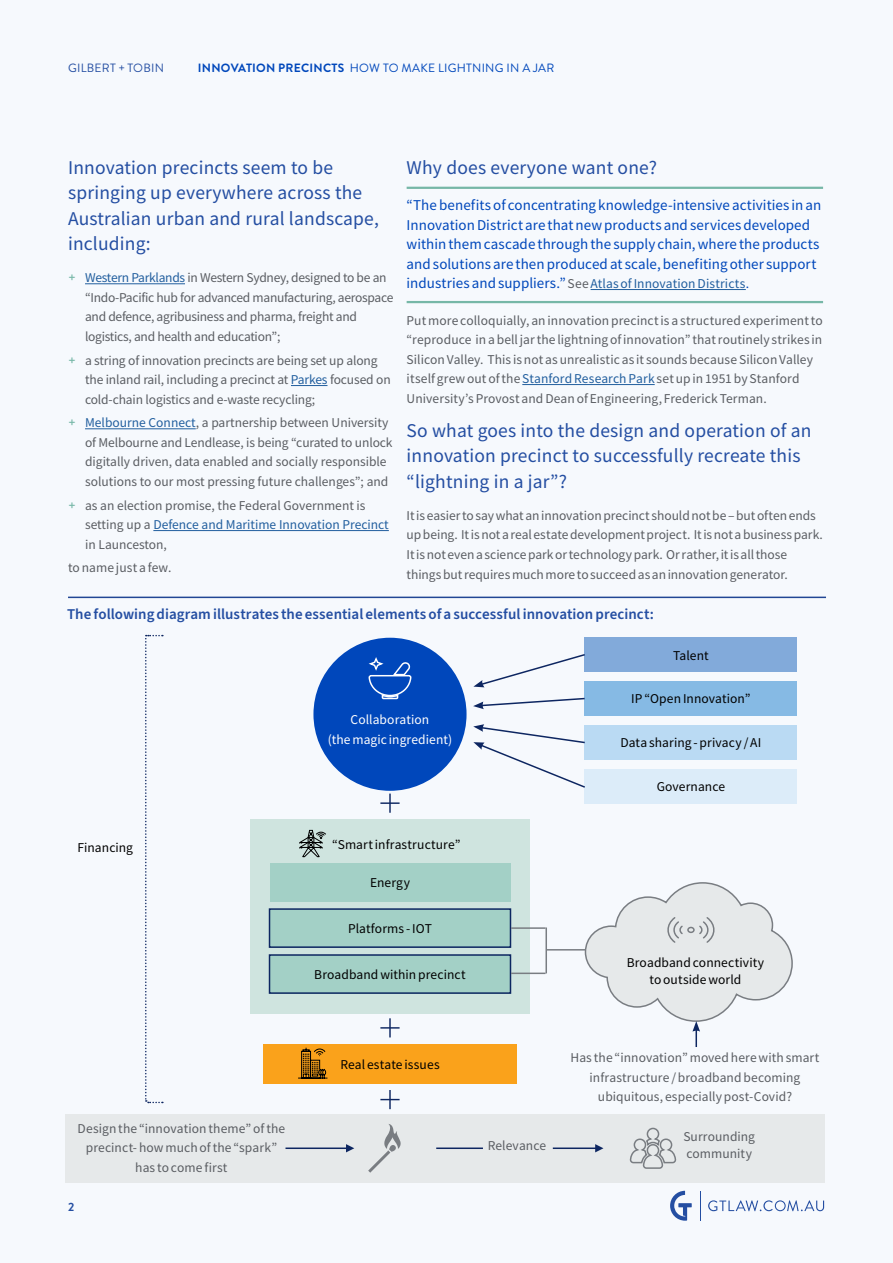
<style>
.page{position:relative;width:893px;height:1263px;background:#f6f9fd}
.page>*{position:absolute;margin:0;border:0;box-sizing:border-box;transform-origin:0 0}
.Primary_paragraph_Po{font:19.5px/25.5px "Source Sans Pro";letter-spacing:.01em;color:#244ea2}
.pull_out_paragraph{font:15px/19.5px "Source Sans Pro";letter-spacing:.005em;color:#0047bb}
.Lead_in_paragraph{font:600 15px "Source Sans Pro";letter-spacing:.005em;color:#244ea2}
.Body_copy_Pos{font:13.5px/19.5px "Source Sans Pro";color:#5a5d62}
.Body_copy_Pos-2{font:13.5px/19.5px "Source Sans Pro";letter-spacing:-.02em;color:#5a5d62}
.Body_Copy_Rev{font:13.5px "Source Sans Pro";letter-spacing:.01em;color:#000}
.pull_out_paragraph-2{font:13.5px "Source Sans Pro";letter-spacing:.01em;color:#215e9e}
.Body_copy_Pos-3{font:13.5px/16.5px "Source Sans Pro";letter-spacing:.005em;color:#000;text-align:center}
.Body_Copy_Rev-2{font:13.5px/19.5px "Source Sans Pro";letter-spacing:.005em;color:#fff;text-align:center}
.t1{font:12px "Brandon Grotesque";letter-spacing:.02em;color:#0047bb}
.t2{font:12px "Brandon Grotesque";letter-spacing:.02em;color:#244ea2}
.t3{font:700 12px "Brandon Grotesque";color:#244ea2}
.s1{font-weight:700}
.s2{font-family:"Brandon Grotesque";font-weight:500;color:#76b7a7}
.s3{color:#215e9e}
.s4{font-size:15px;color:#0047bb}
.s5{color:#5a5d62}
.s6{color:#0047bb}
</style>
<div class="page">
<hr style="left:700px;top:1191px;width:1px;height:30px;background:#244ea2">
<svg style="left:708px;top:1200px;width:116px;height:11px"></svg>
<hr style="left:85px;top:283px;width:100px;height:1px;background:#215e9e">
<hr style="left:291px;top:385px;width:36px;height:1px;background:#215e9e">
<hr style="left:85px;top:428px;width:111px;height:1px;background:#215e9e">
<hr style="left:153px;top:530px;width:236px;height:1px;background:#215e9e">
<svg style="left:145px;top:635px;width:18px;height:468px"></svg>
<hr style="left:407px;top:187px;width:416px;height:2px;background:#76b7a7">
<hr style="left:407px;top:301px;width:416px;height:2px;background:#76b7a7">
<hr style="left:591px;top:289px;width:155px;height:1px;background:#215e9e">
<hr style="left:522px;top:384px;width:133px;height:1px;background:#215e9e">
<hr style="left:547px;top:949px;width:41px;height:1px;background:#797d82">
<div style="left:66px;top:1114px;width:759px;height:68px;background:#e6e9ea"></div>
<div style="left:250px;top:819px;width:280px;height:194px;background:#cfe4df"></div>
<div style="left:313px;top:638px;width:154px;height:153px;background:#0047bb;border-radius:50%"></div>
<div style="left:269px;top:909px;width:241px;height:38px;background:#a3d0c6"></div>
<div style="left:269px;top:908px;width:242px;height:40px;border:2px solid #0d2661"></div>
<div style="left:269px;top:863px;width:241px;height:38px;background:#a3d0c6"></div>
<div style="left:263px;top:1044px;width:254px;height:40px;background:#faa21b"></div>
<div style="left:269px;top:955px;width:241px;height:38px;background:#a3d0c6"></div>
<div style="left:269px;top:954px;width:242px;height:40px;border:2px solid #0d2661"></div>
<hr style="left:389px;top:793px;width:2px;height:20px;background:#0d2661">
<hr style="left:380px;top:802px;width:20px;height:2px;background:#0d2661">
<svg style="left:380px;top:1018px;width:20px;height:19px"></svg>
<svg style="left:380px;top:1090px;width:20px;height:19px"></svg>
<hr style="left:511px;top:927px;width:34px;height:2px;background:#797d82">
<hr style="left:511px;top:972px;width:34px;height:2px;background:#797d82">
<hr style="left:545px;top:927px;width:2px;height:46px;background:#797d82">
<hr style="left:285px;top:1147px;width:67px;height:2px;background:#0d2661">
<hr style="left:436px;top:1147px;width:47px;height:2px;background:#0d2661">
<hr style="left:553px;top:1147px;width:46px;height:2px;background:#0d2661">
<svg style="left:346px;top:1144px;width:8px;height:8px"></svg>
<svg style="left:595px;top:1144px;width:8px;height:8px"></svg>
<svg style="left:629px;top:1127px;width:63px;height:94px"></svg>
<svg style="left:368px;top:1124px;width:33px;height:49px"></svg>
<div style="left:585px;top:637px;width:212px;height:35px;background:#82aada"></div>
<div style="left:585px;top:725px;width:212px;height:34px;background:#badaf3"></div>
<div style="left:585px;top:681px;width:212px;height:35px;background:#86bae4"></div>
<div style="left:585px;top:769px;width:212px;height:34px;background:#dcecf9"></div>
<svg style="left:473px;top:653px;width:112px;height:34px"></svg>
<svg style="left:473px;top:724px;width:114px;height:65px"></svg>
<svg style="left:473px;top:697px;width:112px;height:12px"></svg>
<svg style="left:368px;top:657px;width:44px;height:43px"></svg>
<svg style="left:584px;top:882px;width:209px;height:165px"></svg>
<svg style="left:298px;top:1047px;width:30px;height:32px"></svg>
<svg style="left:299px;top:830px;width:27px;height:27px"></svg>
<hr style="left:68px;top:597px;width:758px;height:1px;background:#214694">
<p class="t2" style="left:68px;top:60px;width:97px">GILBERT + TOBIN</p>
<p class="t1" style="left:198px;top:60px;width:358px"><span class="s1">INNOVATION PRECINCTS</span> HOW TO MAKE LIGHTNING IN A JAR</p>
<p class="Primary_paragraph_Po" style="left:68px;top:154px;width:312px">Innovation precincts seem to be springing up everywhere across the<br>Australian urban and rural landscape, including:</p>
<p class="Body_copy_Pos-2" style="left:85px;top:268px;width:310px;text-indent:-17px"><span class="s2">+</span> <span class="s3">Western Parklands</span> in Western Sydney, designed to be an “Indo-Pacific hub for advanced manufacturing, aerospace and defence, agribusiness and pharma, freight and logistics, and health and education”;</p>
<p class="Body_copy_Pos" style="left:85px;top:350px;width:307px;text-indent:-17px"><span class="s2">+</span> a string of innovation precincts are being set up along the inland rail, including a precinct at <span class="s3">Parkes</span> focused on cold-chain logistics and e-waste recycling;</p>
<p class="Body_copy_Pos" style="left:85px;top:413px;width:309px;text-indent:-17px"><span class="s2">+</span> <span class="s3">Melbourne Connect</span>, a partnership between University of Melbourne and Lendlease, is being “curated to unlock digitally driven, data enabled and socially responsible solutions to our most pressing future challenges”; and</p>
<p class="Body_copy_Pos" style="left:85px;top:495px;width:305px;text-indent:-17px"><span class="s2">+</span> as an election promise, the Federal Government is setting up a <span class="s3">Defence and Maritime Innovation Precinct </span>in Launceston,</p>
<p class="Body_copy_Pos" style="left:68px;top:558px;width:105px">to name just a few.</p>
<p class="Lead_in_paragraph" style="left:67px;top:604px;width:588px">The following diagram illustrates the essential elements of a successful innovation precinct:</p>
<p class="Primary_paragraph_Po" style="left:407px;top:154px;width:252px">Why does everyone want one?</p>
<p class="pull_out_paragraph" style="left:407px;top:195px;width:416px">“The benefits of concentrating knowledge-intensive activities in an Innovation District are that new products and services developed within them cascade through the supply chain, where the products and solutions are then produced at scale, benefiting other support</p>
<p class="pull_out_paragraph-2" style="left:407px;top:275px;width:344px"><span class="s4">industries and suppliers.”</span> <span class="s5">See</span> Atlas of Innovation Districts<span class="s6">.</span></p>
<p class="Body_copy_Pos" style="left:407px;top:310px;width:417px">Put more colloquially, an innovation precinct is a structured experiment to “reproduce in a bell jar the lightning of innovation” that routinely strikes in Silicon Valley. This is not as unrealistic as it sounds because Silicon Valley itself grew out of the <span class="s3">Stanford Research Park</span> set up in 1951 by Stanford University’s Provost and Dean of Engineering, Frederick Terman.</p>
<p class="Primary_paragraph_Po" style="left:407px;top:417px;width:406px">So what goes into the design and operation of an innovation precinct to successfully recreate this “lightning in a jar”?</p>
<p class="Body_copy_Pos" style="left:407px;top:506px;width:418px">It is easier to say what an innovation precinct should not be – but often ends up being. It is not a real estate development project. It is not a business park.<br>It is not even a science park or technology park. Or rather, it is all those things but requires much more to succeed as an innovation generator.</p>
<p class="Body_Copy_Rev" style="left:673px;top:646px;width:37px">Talent</p>
<p class="Body_copy_Pos-3" style="left:77px;top:839px;width:57px">Financing</p>
<p class="Body_copy_Pos" style="left:78px;top:1118px;width:209px;text-align:center">Design the “innovation theme” of the precinct- how much of the “spark” has to come first</p>
<p class="t3" style="left:68px;top:1199px;width:8px">2</p>
<p class="Body_Copy_Rev-2" style="left:328px;top:710px;width:126px">Collaboration<br>(the magic ingredient)</p>
<p class="Body_Copy_Rev" style="left:332px;top:836px;width:130px">“Smart infrastructure”</p>
<p class="Body_Copy_Rev" style="left:370px;top:874px;width:41px">Energy</p>
<p class="Body_Copy_Rev" style="left:348px;top:920px;width:85px">Platforms - IOT</p>
<p class="Body_Copy_Rev" style="left:631px;top:690px;width:121px">IP “Open Innovation”</p>
<p class="Body_Copy_Rev" style="left:620px;top:734px;width:142px">Data sharing - privacy / AI</p>
<p class="Body_Copy_Rev" style="left:657px;top:778px;width:70px">Governance</p>
<p class="Body_Copy_Rev" style="left:314px;top:966px;width:153px">Broadband within precinct</p>
<p class="Body_copy_Pos-3" style="left:627px;top:954px;width:139px">Broadband connectivity to outside world</p>
<p class="Body_Copy_Rev" style="left:340px;top:1056px;width:101px">Real estate issues</p>
<p class="Body_copy_Pos" style="left:571px;top:1048px;width:250px;text-align:center">Has the “innovation” moved here with smart infrastructure / broadband becoming ubiquitous, especially post-Covid?</p>
<p class="Body_copy_Pos" style="left:488px;top:1135px;width:60px">Relevance</p>
<p class="Body_copy_Pos" style="left:683px;top:1128px;width:73px;line-height:16.5px">Surrounding community</p>
</div>
